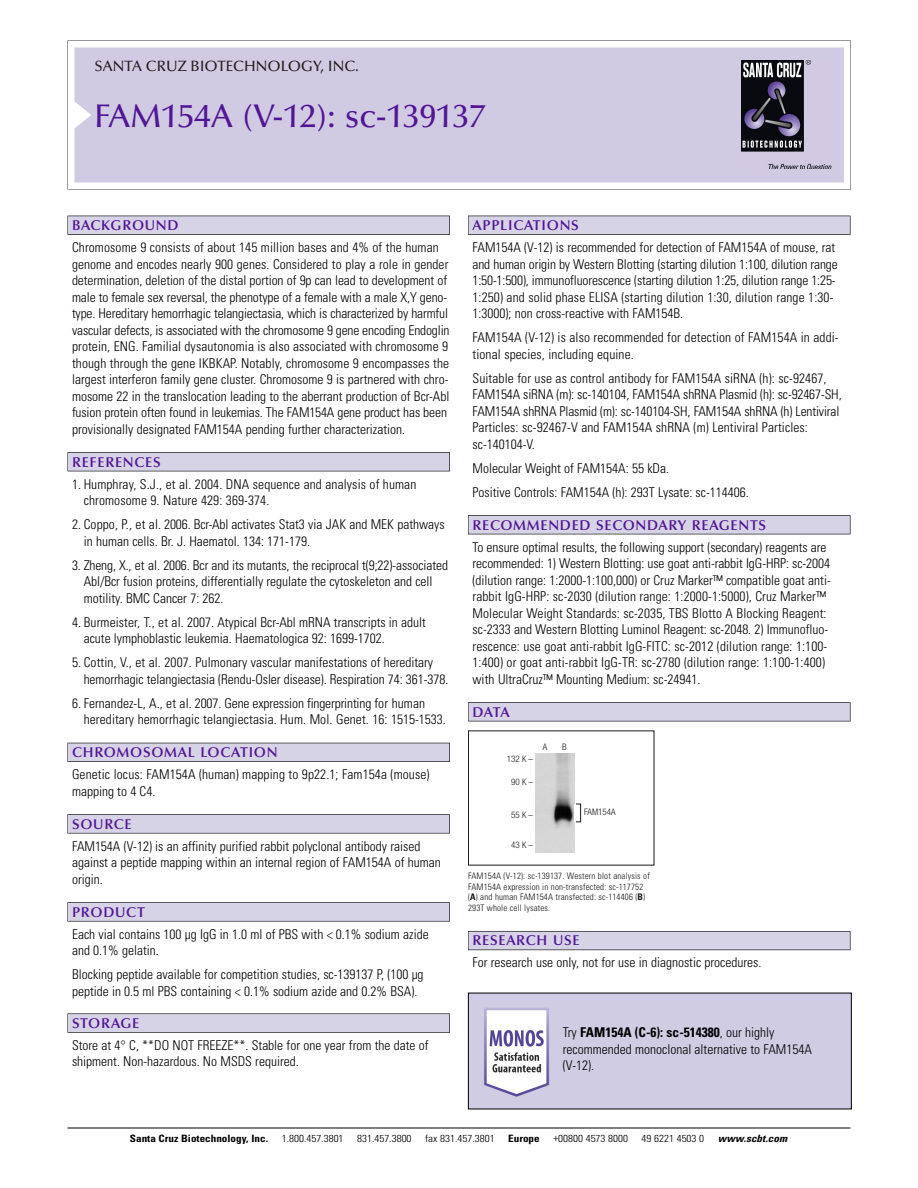
<style>
.page{position:relative;width:918px;height:1188px;background:#fff}
.page>*{position:absolute;margin:0;border:0;box-sizing:border-box;transform-origin:0 0}
.t1{font:500 33px "Optima";color:#511695}
.t2{font:500 15px "Optima";color:#231f20}
.t3{font:600 14.25px "Optima";letter-spacing:.05em;color:#511695}
.t4{font:300 condensed 13.5px/16.5px "Univers";color:#000}
.t5{font:300 condensed 10.2px "Univers";color:#000;scale:1.1 1}
.t6{font:700 condensed 10.2px "Univers";color:#000;scale:1.1 1}
.t7{font:italic 700 condensed 10.2px "Univers";letter-spacing:.005em;color:#000;scale:1.1 1}
.t8{font:9px/10.5px "Univers Condensed Light+ZNHGVU";letter-spacing:.015em;color:#191919}
.t9{font:9px "Helvetica Neue Light Cond+TLAFLS";color:#191919}
.s1{font-family:"Univers Condensed Bold+ILRQXC"}
.s2{font-weight:700}
</style>
<div class="page">
<svg style="left:68px;top:40px;width:783px;height:149px"></svg>
<div style="left:74px;top:47px;width:770px;height:135px;background:#d1cae3"></div>
<img style="left:741px;top:60px;width:90px;height:108px">
<div style="left:68px;top:216px;width:382px;height:19px;background:#525155"></div>
<div style="left:68px;top:216px;width:381px;height:18px;background:#d7d3e7"></div>
<div style="left:68px;top:452px;width:382px;height:19px;background:#525155"></div>
<div style="left:68px;top:453px;width:381px;height:18px;background:#d7d3e7"></div>
<div style="left:68px;top:743px;width:382px;height:19px;background:#525158"></div>
<div style="left:68px;top:743px;width:381px;height:18px;background:#d7d3e7"></div>
<div style="left:68px;top:814px;width:382px;height:19px;background:#575759"></div>
<div style="left:68px;top:815px;width:381px;height:18px;background:#d7d3e7"></div>
<svg style="left:68px;top:902px;width:382px;height:20px"></svg>
<div style="left:68px;top:903px;width:381px;height:18px;background:#d7d3e7"></div>
<svg style="left:68px;top:1013px;width:382px;height:20px"></svg>
<div style="left:68px;top:1014px;width:381px;height:18px;background:#d7d3e7"></div>
<div style="left:468px;top:216px;width:382px;height:19px;background:#525155"></div>
<div style="left:468px;top:216px;width:382px;height:18px;background:#d7d3e7"></div>
<div style="left:468px;top:515px;width:382px;height:19px;background:#525155"></div>
<div style="left:468px;top:516px;width:382px;height:18px;background:#d7d3e7"></div>
<div style="left:468px;top:702px;width:382px;height:19px;background:#545357"></div>
<div style="left:468px;top:703px;width:382px;height:18px;background:#d7d3e7"></div>
<div style="left:468px;top:931px;width:382px;height:19px;background:#5b5961"></div>
<div style="left:468px;top:932px;width:382px;height:18px;background:#d7d3e7"></div>
<hr style="left:68px;top:1128px;width:782px;height:1px;background:#000">
<img style="left:535px;top:754px;width:39px;height:99px">
<div style="left:576px;top:804px;width:5px;height:18px;border:1px solid #191919"></div>
<img style="left:470px;top:995px;width:380px;height:112px">
<p class="t2" style="left:94px;top:61px;width:266px">SANTA CRUZ BIOTECHNOLOGY, INC.</p>
<h1 class="t1" style="left:94px;top:103px;width:393px">FAM154A (V-12): sc-139137</h1>
<p class="t3" style="left:72px;top:219px;width:108px">BACKGROUND</p>
<p class="t4" style="left:72px;top:240px;width:379px">Chromosome 9 consists of about 145 million bases and 4% of the human genome and encodes nearly 900 genes. Considered to play a role in gender determination, deletion of the distal portion of 9p can lead to development of male to female sex reversal, the phenotype of a female with a male X,Y geno&shy;type. Hereditary hemorrhagic telangiectasia, which is characterized by harmful vascular defects, is associated with the chromosome 9 gene encoding Endoglin protein, ENG. Familial dysautonomia is also associated with chromosome 9 though through the gene IKBKAP. Notably, chromosome 9 encompasses the largest interferon family gene cluster. Chromosome 9 is partnered with chro&shy;mosome 22 in the translocation leading to the aberrant production of Bcr-Abl fusion protein often found in leukemias. The FAM154A gene product has been provisionally designated FAM154A pending further characterization.</p>
<p class="t3" style="left:72px;top:456px;width:90px">REFERENCES</p>
<p class="t4" style="left:84px;top:477px;width:334px;text-indent:-12px">1. Humphray, S.J., et al. 2004. DNA sequence and analysis of human chromosome 9. Nature 429: 369-374.</p>
<p class="t4" style="left:84px;top:517px;width:362px;text-indent:-12px">2. Coppo, P., et al. 2006. Bcr-Abl activates Stat3 via JAK and MEK pathways in human cells. Br. J. Haematol. 134: 171-179.</p>
<p class="t4" style="left:84px;top:558px;width:366px;text-indent:-12px">3. Zheng, X., et al. 2006. Bcr and its mutants, the reciprocal t(9;22)-associated<br>Abl/Bcr fusion proteins, differentially regulate the cytoskeleton and cell motility. BMC Cancer 7: 262.</p>
<p class="t4" style="left:84px;top:615px;width:344px;text-indent:-12px">4. Burmeister, T., et al. 2007. Atypical Bcr-Abl mRNA transcripts in adult acute lymphoblastic leukemia. Haematologica 92: 1699-1702.</p>
<p class="t4" style="left:84px;top:655px;width:366px;text-indent:-12px">5. Cottin, V., et al. 2007. Pulmonary vascular manifestations of hereditary hemorrhagic telangiectasia (Rendu-Osler disease). Respiration 74: 361-378.</p>
<p class="t4" style="left:84px;top:696px;width:364px;text-indent:-12px">6. Fernandez-L, A., et al. 2007. Gene expression fingerprinting for human hereditary hemorrhagic telangiectasia. Hum. Mol. Genet. 16: 1515-1533.</p>
<p class="t3" style="left:72px;top:747px;width:207px">CHROMOSOMAL LOCATION</p>
<p class="t4" style="left:72px;top:767px;width:359px">Genetic locus: FAM154A (human) mapping to 9p22.1; Fam154a (mouse) mapping to 4 C4.</p>
<p class="t3" style="left:72px;top:818px;width:61px">SOURCE</p>
<p class="t4" style="left:72px;top:839px;width:370px">FAM154A (V-12) is an affinity purified rabbit polyclonal antibody raised against a peptide mapping within an internal region of FAM154A of human origin.</p>
<p class="t3" style="left:72px;top:906px;width:74px">PRODUCT</p>
<p class="t4" style="left:72px;top:927px;width:358px">Each vial contains 100 µg IgG in 1.0 ml of PBS with &lt; 0.1% sodium azide and 0.1% gelatin.</p>
<p class="t4" style="left:72px;top:967px;width:353px">Blocking peptide available for competition studies, sc-139137 P, (100 µg peptide in 0.5 ml PBS containing &lt; 0.1% sodium azide and 0.2% BSA).</p>
<p class="t3" style="left:72px;top:1017px;width:69px">STORAGE</p>
<p class="t4" style="left:72px;top:1038px;width:358px">Store at 4° C, **DO NOT FREEZE**. Stable for one year from the date of shipment. Non-hazardous. No MSDS required.</p>
<p class="t3" style="left:473px;top:219px;width:108px">APPLICATIONS</p>
<p class="t4" style="left:473px;top:240px;width:367px">FAM154A (V-12) is recommended for detection of FAM154A of mouse, rat and human origin by Western Blotting (starting dilution 1:100, dilution range 1:50-1:500), immunofluorescence (starting dilution 1:25, dilution range 1:25- 1:250) and solid phase ELISA (starting dilution 1:30, dilution range 1:30- 1:3000); non cross-reactive with FAM154B.</p>
<p class="t4" style="left:473px;top:330px;width:368px">FAM154A (V-12) is also recommended for detection of FAM154A in addi&shy;tional species, including equine.</p>
<p class="t4" style="left:473px;top:371px;width:371px">Suitable for use as control antibody for FAM154A siRNA (h): sc-92467, FAM154A siRNA (m): sc-140104, FAM154A shRNA Plasmid (h): sc-92467-SH, FAM154A shRNA Plasmid (m): sc-140104-SH, FAM154A shRNA (h) Lentiviral Particles: sc-92467-V and FAM154A shRNA (m) Lentiviral Particles: sc-140104-V.</p>
<p class="t4" style="left:473px;top:457px;width:278px;line-height:24px">Molecular Weight of FAM154A: 55 kDa.<br>Positive Controls: FAM154A (h): 293T Lysate: sc-114406.</p>
<p class="t3" style="left:473px;top:519px;width:295px">RECOMMENDED SECONDARY REAGENTS</p>
<p class="t4" style="left:473px;top:540px;width:360px">To ensure optimal results, the following support (secondary) reagents are recommended: 1) Western Blotting: use goat anti-rabbit IgG-HRP: sc-2004 (dilution range: 1:2000-1:100,000) or Cruz Marker™ compatible goat anti&shy;rabbit IgG-HRP: sc-2030 (dilution range: 1:2000-1:5000), Cruz Marker™ Molecular Weight Standards: sc-2035, TBS Blotto A Blocking Reagent: sc-2333 and Western Blotting Luminol Reagent: sc-2048. 2) Immunofluo&shy;rescence: use goat anti-rabbit IgG-FITC: sc-2012 (dilution range: 1:100- 1:400) or goat anti-rabbit IgG-TR: sc-2780 (dilution range: 1:100-1:400) with UltraCruz™ Mounting Medium: sc-24941.</p>
<p class="t3" style="left:473px;top:706px;width:39px">DATA</p>
<p class="t9" style="left:507px;top:755px;width:28px">132 K –</p>
<p class="t9" style="left:511px;top:778px;width:23px">90K–</p>
<p class="t9" style="left:511px;top:811px;width:23px">55K–</p>
<p class="t9" style="left:511px;top:841px;width:23px">43K–</p>
<p class="t9" style="left:543px;top:744px;width:6px">A</p>
<p class="t9" style="left:562px;top:744px;width:6px">B</p>
<p class="t9" style="left:584px;top:809px;width:33px">FAM154A</p>
<p class="t8" style="left:468px;top:872px;width:183px">FAM154A (V-12): sc-139137. Western blot analysis of FAM154A expression in non-transfected: sc-117752 (<span class="s1">A</span>) and human FAM154A transfected: sc-114406 (<span class="s1">B</span>)<br>293T whole cell lysates.</p>
<p class="t3" style="left:473px;top:935px;width:109px">RESEARCH USE</p>
<p class="t4" style="left:473px;top:956px;width:290px">For research use only, not for use in diagnostic procedures.</p>
<p class="t4" style="left:563px;top:1025px;width:250px">Try <span class="s2">FAM154A (C-6): sc-514380</span>, our highly recommended monoclonal alternative to FAM154A (V-12).</p>
<p class="t6" style="left:130px;top:1135px;width:127px">Santa Cruz Biotechnology, Inc.</p>
<p class="t5" style="left:282px;top:1135px;width:58px">1.800.457.3801</p>
<p class="t5" style="left:357px;top:1135px;width:51px">831.457.3800</p>
<p class="t5" style="left:425px;top:1135px;width:65px">fax 831.457.3801</p>
<p class="t6" style="left:508px;top:1135px;width:30px">Europe</p>
<p class="t5" style="left:553px;top:1135px;width:69px">+00800 4573 8000</p>
<p class="t5" style="left:642px;top:1135px;width:58px">49 6221 4503 0</p>
<p class="t7" style="left:718px;top:1135px;width:64px">www.scbt.com</p>
</div>
